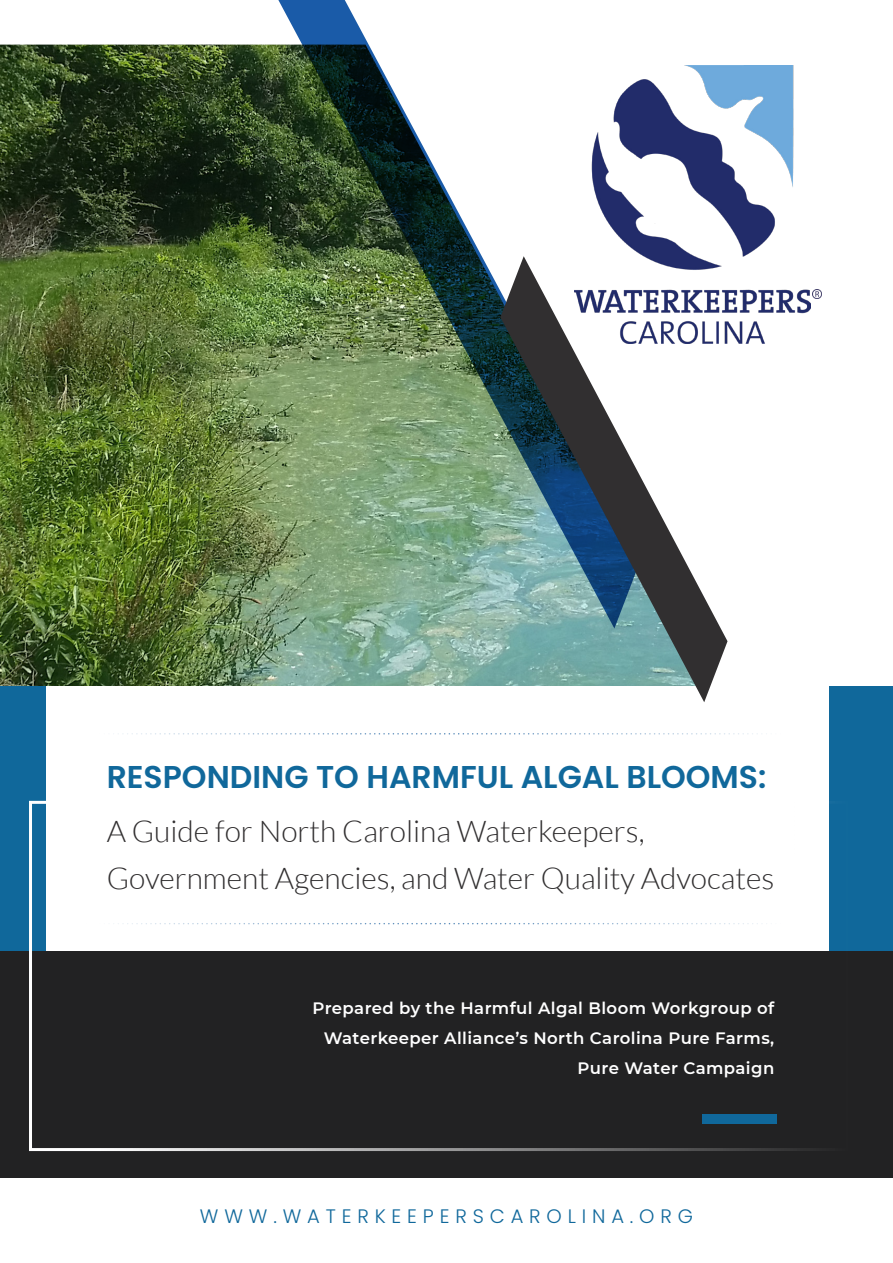
<style>
.page{position:relative;width:893px;height:1263px;background:#fff}
.page>*{position:absolute;margin:0;border:0;box-sizing:border-box;transform-origin:0 0}
.t1{font:600 31.5px "Poppins";color:#10689b}
.t2{font:300 30px/46.5px "Lato";color:#312f30}
.t3{font:300 19.5px "Poppins";letter-spacing:.3em;color:#10689b}
.t4{font:600 16.5px/30px "Montserrat";letter-spacing:.025em;color:#fff;text-align:right}
</style>
<div class="page">
<div style="left:0;top:868px;width:893px;height:310px;background:#222223"></div>
<img style="left:0;top:45px;width:822px;height:640px">
<div style="left:0;top:685px;width:893px;height:265px;background:#10689b"></div>
<div style="left:47px;top:686px;width:782px;height:264px;background:#fff"></div>
<div style="left:702px;top:1114px;width:75px;height:10px;background:#10689b"></div>
<img style="left:219px;top:0;width:423px;height:628px">
<svg style="left:500px;top:256px;width:227px;height:446px"></svg>
<div style="left:29px;top:801px;width:819px;height:350px;border:3px solid #fff"></div>
<svg style="left:812px;top:289px;width:9px;height:10px"></svg>
<svg style="left:85px;top:733px;width:710px;height:191px"></svg>
<p class="t1" style="left:107px;top:759px;width:661px">RESPONDING TO HARMFUL ALGAL BLOOMS:</p>
<p class="t2" style="left:107px;top:808px;width:669px">A Guide for North Carolina Waterkeepers,<br>Government Agencies, and Water Quality Advocates</p>
<p class="t4" style="left:313px;top:992px;width:463px">Prepared by the Harmful Algal Bloom Workgroup of<br>Waterkeeper Alliance’s North Carolina Pure Farms,<br>Pure Water Campaign</p>
<p class="t3" style="left:200px;top:1204px;width:495px">WWW.WATERKEEPERSCAROLINA.ORG</p>
</div>
